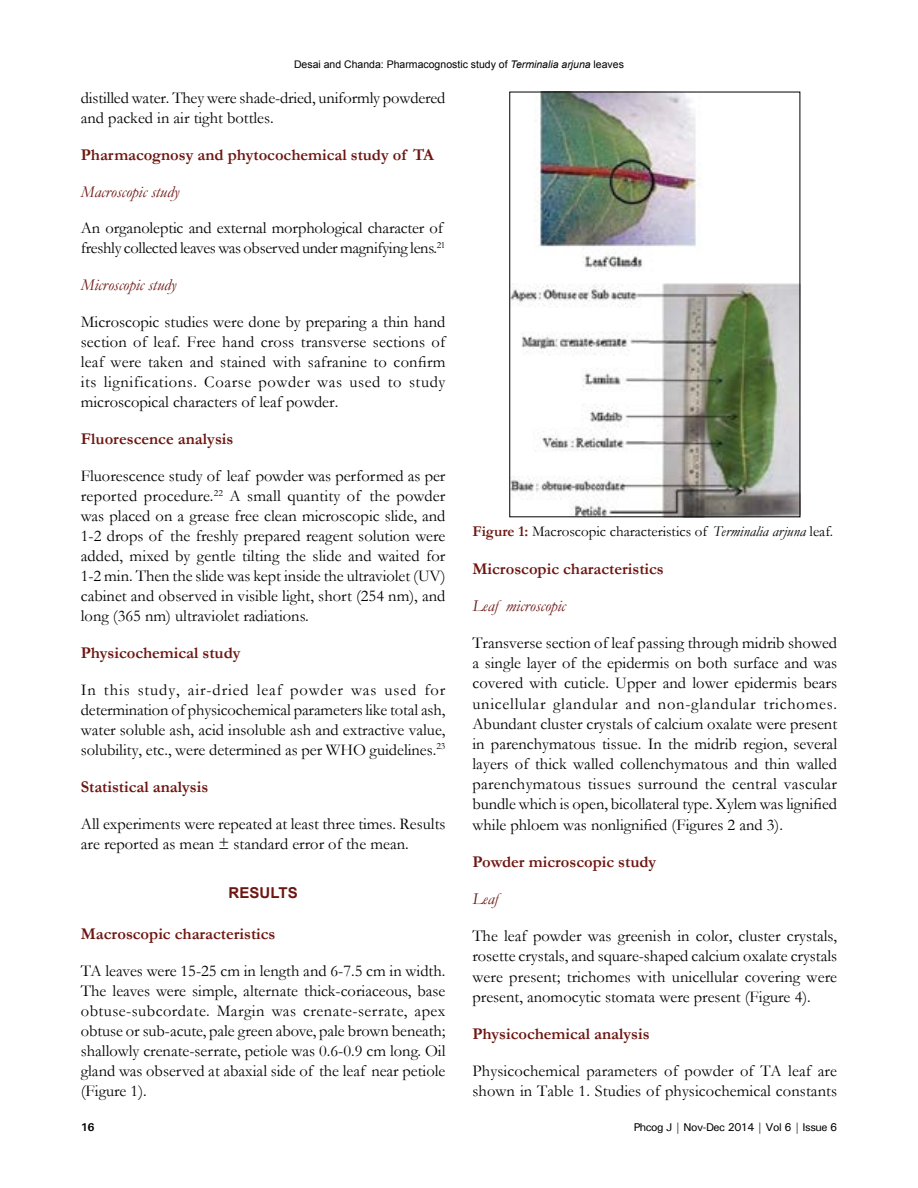
<style>
.page{position:relative;width:918px;height:1188px;background:#fff}
.page>*{position:absolute;margin:0;border:0;box-sizing:border-box;transform-origin:0 0}
.t1{font:16.5px/20px "Garamond";color:#000;text-align:justify}
.t2{font:700 16.5px "Garamond";color:#6d1510}
.t3{font:16.5px/20px "Garamond";letter-spacing:-.02em;color:#000}
.t4{font:italic 16.5px "Garamond";color:#6d1510}
.t5{font:15px "Garamond";color:#000}
.t6{font:700 15px "Arial";letter-spacing:.005em;color:#6d1510}
.t7{font:500 11.25px "Univers";letter-spacing:-.045em;color:#000}
.t8{font:700 11.25px "Univers";color:#000}
.t9{font:10.5px "Arial";color:#000}
.s1{font-style:italic}
.s2{font-weight:700;color:#6d1510}
</style>
<div class="page">
<img style="left:512px;top:94px;width:286px;height:421px">
<p class="t9" style="left:294px;top:57px;width:331px">Desai and Chanda: Pharmacognostic study of <span class="s1">Terminalia arjuna</span> leaves</p>
<p class="t1" style="left:81px;top:87px;width:366px">distilled water. They were shade-dried, uniformly powdered and packed in air tight bottles.</p>
<p class="t2" style="left:81px;top:143px;width:355px">Pharmacognosy and phytocochemical study of TA</p>
<p class="t4" style="left:81px;top:180px;width:100px">Macroscopic study</p>
<p class="t3" style="left:81px;top:218px;width:366px">An organoleptic and external morphological character of freshly collected leaves was observed under magnifying lens.<sup>21</sup></p>
<p class="t4" style="left:81px;top:274px;width:97px">Microscopic study</p>
<p class="t1" style="left:81px;top:312px;width:366px">Microscopic studies were done by preparing a thin hand section of leaf. Free hand cross transverse sections of leaf were taken and stained with safranine to confirm its lignifications. Coarse powder was used to study microscopical characters of leaf powder.</p>
<p class="t2" style="left:81px;top:428px;width:154px">Fluorescence analysis</p>
<p class="t1" style="left:81px;top:466px;width:366px">Fluorescence study of leaf powder was performed as per reported procedure.<sup>22</sup> A small quantity of the powder was placed on a grease free clean microscopic slide, and 1-2 drops of the freshly prepared reagent solution were added, mixed by gentle tilting the slide and waited for 1-2 min. Then the slide was kept inside the ultraviolet (UV) cabinet and observed in visible light, short (254 nm), and long (365 nm) ultraviolet radiations.</p>
<p class="t2" style="left:81px;top:641px;width:161px">Physicochemical study</p>
<p class="t1" style="left:81px;top:679px;width:366px">In this study, air-dried leaf powder was used for determination of physicochemical parameters like total ash, water soluble ash, acid insoluble ash and extractive value, solubility, etc., were determined as per WHO guidelines.<sup>23</sup></p>
<p class="t2" style="left:81px;top:775px;width:129px">Statistical analysis</p>
<p class="t1" style="left:81px;top:813px;width:366px">All experiments were repeated at least three times. Results are reported as mean ± standard error of the mean.</p>
<p class="t6" style="left:228px;top:883px;width:71px">RESULTS</p>
<p class="t2" style="left:81px;top:923px;width:196px">Macroscopic characteristics</p>
<p class="t1" style="left:81px;top:961px;width:366px">TA leaves were 15-25 cm in length and 6-7.5 cm in width.<br>The leaves were simple, alternate thick-coriaceous, base obtuse-subcordate. Margin was crenate-serrate, apex obtuse or sub-acute, pale green above, pale brown beneath; shallowly crenate-serrate, petiole was 0.6-0.9 cm long. Oil gland was observed at abaxial side of the leaf near petiole (Figure 1).</p>
<p class="t5" style="left:472px;top:521px;width:362px"><span class="s2">Figure 1:</span> Macroscopic characteristics of <span class="s1">Terminalia arjuna</span> leaf.</p>
<p class="t2" style="left:472px;top:557px;width:193px">Microscopic characteristics</p>
<p class="t4" style="left:472px;top:594px;width:95px">Leaf microscopic</p>
<p class="t1" style="left:472px;top:632px;width:366px">Transverse section of leaf passing through midrib showed a single layer of the epidermis on both surface and was covered with cuticle. Upper and lower epidermis bears unicellular glandular and non-glandular trichomes.<br>Abundant cluster crystals of calcium oxalate were present in parenchymatous tissue. In the midrib region, several layers of thick walled collenchymatous and thin walled parenchymatous tissues surround the central vascular bundle which is open, bicollateral type. Xylem was lignified while phloem was nonlignified (Figures 2 and 3).</p>
<p class="t2" style="left:472px;top:850px;width:185px">Powder microscopic study</p>
<p class="t4" style="left:472px;top:888px;width:27px">Leaf</p>
<p class="t1" style="left:472px;top:925px;width:366px">The leaf powder was greenish in color, cluster crystals, rosette crystals, and square-shaped calcium oxalate crystals were present; trichomes with unicellular covering were present, anomocytic stomata were present (Figure 4).</p>
<p class="t2" style="left:472px;top:1023px;width:179px">Physicochemical analysis</p>
<p class="t1" style="left:472px;top:1060px;width:366px">Physicochemical parameters of powder of TA leaf are shown in Table 1. Studies of physicochemical constants</p>
<p class="t8" style="left:81px;top:1120px;width:15px">16</p>
<p class="t7" style="left:634px;top:1120px;width:205px">Phcog J | Nov-Dec 2014 | Vol 6 | Issue 6</p>
</div>
